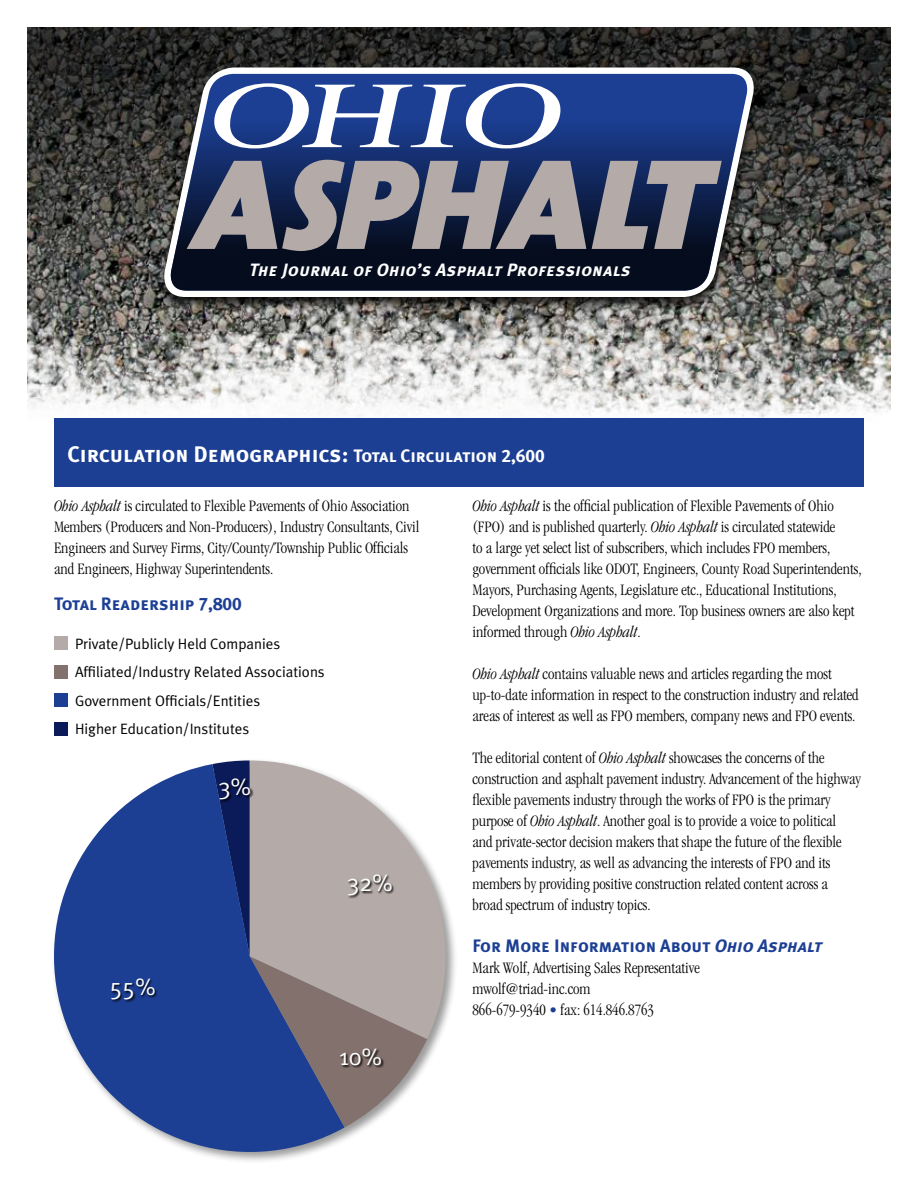
<style>
.page{position:relative;width:918px;height:1188px;background:#fff}
.page>*{position:absolute;margin:0;border:0;box-sizing:border-box;transform-origin:0 0}
.t1{font:24px "Meta Plus Normal";color:#fff}
.t2{font:22.5px "Meta Plus Bold Caps";color:#fff}
.t3{font:18px "Meta Plus Bold Caps";color:#1c3f94}
.t4{font:italic 17.85px "Meta Plus Bold Caps";color:#fff}
.t5{font:300 condensed 16.5px/21px "Garamond";color:#000}
.t6{font:15px/28.5px "Meta Plus Normal";color:#000}
.s1{font-size:18px}
.s2{font-style:italic}
.s3{color:#1c3f94}
</style>
<div class="page">
<img style="left:27px;top:364px;width:864px;height:54px">
<svg style="left:27px;top:27px;width:864px;height:337px;background:#565552"></svg>
<div style="left:51px;top:757px;width:407px;height:408px;background:#000;opacity:.4"></div>
<svg style="left:51px;top:764px;width:294px;height:401px;fill:#1c3f94"></svg>
<svg style="left:212px;top:760px;width:215px;height:367px;background:#44568d"></svg>
<svg style="left:250px;top:760px;width:195px;height:279px;background:#b5aeae"></svg>
<div style="left:157px;top:66px;width:605px;height:246px;background:#000;opacity:.75"></div>
<svg style="left:155px;top:64px;width:608px;height:236px;background:#2d2d2a"></svg>
<svg style="left:157px;top:66px;width:604px;height:232px;background:#394665"></svg>
<svg style="left:187px;top:160px;width:535px;height:91px;background:#717280"></svg>
<svg style="left:208px;top:83px;width:359px;height:65px"></svg>
<div style="left:54px;top:418px;width:810px;height:69px;background:#1c3f94"></div>
<div style="left:54px;top:636px;width:14px;height:14px;background:#b4aba8"></div>
<div style="left:54px;top:665px;width:14px;height:13px;background:#83716d"></div>
<div style="left:54px;top:693px;width:14px;height:14px;background:#1c3f94"></div>
<div style="left:54px;top:722px;width:14px;height:13px;background:#0b1a58"></div>
<div style="left:348px;top:874px;width:47px;height:25px;background:#000;opacity:.9"></div>
<div style="left:340px;top:1048px;width:44px;height:20px;background:#000;opacity:.9"></div>
<div style="left:219px;top:778px;width:35px;height:24px;background:#000;opacity:.9"></div>
<div style="left:111px;top:978px;width:47px;height:24px;background:#000;opacity:.9"></div>
<p class="t4" style="left:248px;top:260px;width:387px">The Journal of Ohio’s Asphalt Professionals</p>
<h2 class="t2" style="left:68px;top:441px;width:479px">Circulation Demographics: <span class="s1">Total Circulation 2,600</span></h2>
<p class="t5" style="left:54px;top:495px;width:367px"><span class="s2">Ohio Asphalt</span> is circulated to Flexible Pavements of Ohio Association Members (Producers and Non-Producers), Industry Consultants, Civil Engineers and Survey Firms, City/County/Township Public Officials and Engineers, Highway Superintendents.</p>
<p class="t3" style="left:54px;top:593px;width:189px">Total Readership 7,800</p>
<p class="t6" style="left:75px;top:629px;width:251px">Private/Publicly Held Companies Affiliated/Industry Related Associations Government Officials/Entities<br>Higher Education/Institutes</p>
<h1 class="t1" style="left:218px;top:772px;width:34px">3%</h1>
<h1 class="t1" style="left:110px;top:973px;width:47px">55%</h1>
<h1 class="t1" style="left:347px;top:869px;width:47px">32%</h1>
<h1 class="t1" style="left:339px;top:1042px;width:44px">10%</h1>
<p class="t5" style="left:472px;top:495px;width:391px"><span class="s2">Ohio Asphalt</span> is the official publication of Flexible Pavements of Ohio (FPO) and is published quarterly. <span class="s2">Ohio Asphalt</span> is circulated statewide<br>to a large yet select list of subscribers, which includes FPO members, government officials like ODOT, Engineers, County Road Superintendents, Mayors, Purchasing Agents, Legislature etc., Educational Institutions, Development Organizations and more. Top business owners are also kept informed through <span class="s2">Ohio Asphalt</span>.</p>
<p class="t5" style="left:472px;top:663px;width:388px"><span class="s2">Ohio Asphalt</span> contains valuable news and articles regarding the most up-to-date information in respect to the construction industry and related areas of interest as well as FPO members, company news and FPO events.</p>
<p class="t5" style="left:472px;top:747px;width:390px">The editorial content of <span class="s2">Ohio Asphalt</span> showcases the concerns of the construction and asphalt pavement industry. Advancement of the highway flexible pavements industry through the works of FPO is the primary purpose of <span class="s2">Ohio Asphalt</span>. Another goal is to provide a voice to political<br>and private-sector decision makers that shape the future of the flexible pavements industry, as well as advancing the interests of FPO and its members by providing positive construction related content across a broad spectrum of industry topics.</p>
<p class="t3" style="left:472px;top:935px;width:351px">For More Information About <span class="s2">Ohio Asphalt</span></p>
<p class="t5" style="left:472px;top:957px;width:229px">Mark Wolf, Advertising Sales Representative mwolf@triad-inc.com<br>866-679-9340 <span class="s3">•</span> fax: 614.846.8763</p>
</div>
